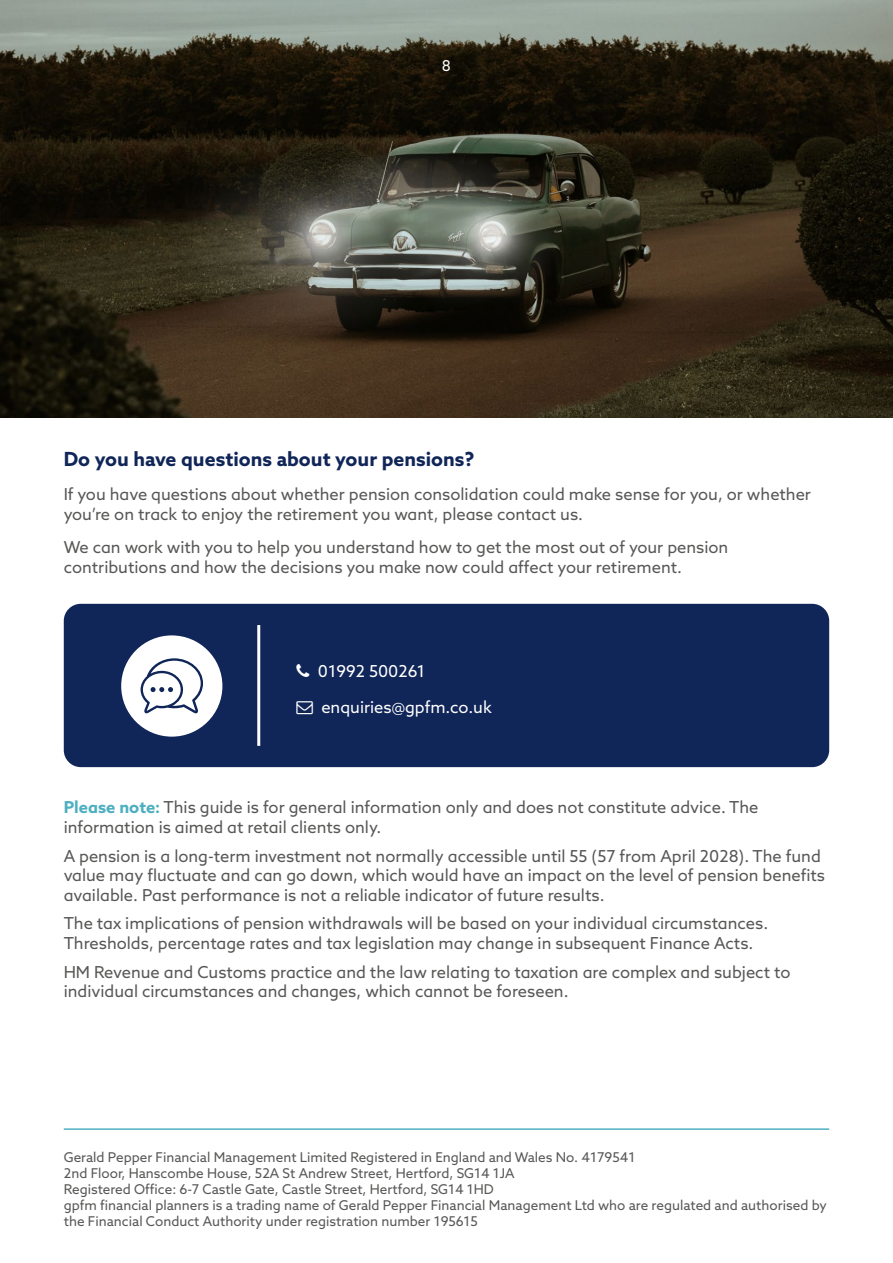
<style>
.page{position:relative;width:893px;height:1263px;background:#fff}
.page>*{position:absolute;margin:0;border:0;box-sizing:border-box;transform-origin:0 0}
.t1{font:700 19.5px "Azo Sans";color:#102558}
.t2{font:16.5px/19.8px "Azo Sans";color:#575756}
.t3{font:16.5px "Azo Sans";color:#fff}
.t4{font:15px "Azo Sans";color:#fff}
.t5{font:13.5px/16.2px "Azo Sans";color:#575756}
.s1{font-weight:700;color:#4eafc1}
</style>
<div class="page">
<img style="left:0;top:0;width:893px;height:418px">
<hr style="left:64px;top:1128px;width:765px;height:2px;background:#4eafc1">
<div style="left:64px;top:604px;width:765px;height:163px;background:#102558;border-radius:17px"></div>
<hr style="left:257px;top:625px;width:3px;height:121px;background:#fff">
<div style="left:121px;top:635px;width:101px;height:102px;background:#fff;border-radius:50%"></div>
<svg style="left:141px;top:658px;width:62px;height:55px"></svg>
<p class="t4" style="left:442px;top:56px;width:11px">8</p>
<p class="t1" style="left:64px;top:446px;width:412px">Do you have questions about your pensions?</p>
<p class="t2" style="left:64px;top:484px;width:749px">If you have questions about whether pension consolidation could make sense for you, or whether you’re on track to enjoy the retirement you want, please contact us.</p>
<p class="t2" style="left:64px;top:537px;width:666px">We can work with you to help you understand how to get the most out of your pension contributions and how the decisions you make now could affect your retirement.</p>
<p class="t3" style="left:318px;top:661px;width:109px">01992 500261</p>
<p class="t3" style="left:321px;top:696px;width:172px">enquiries@gpfm.co.uk</p>
<p class="t2" style="left:64px;top:797px;width:696px"><span class="s1">Please note:</span> This guide is for general information only and does not constitute advice. The information is aimed at retail clients only.</p>
<p class="t2" style="left:64px;top:845px;width:763px">A pension is a long-term investment not normally accessible until 55 (57 from April 2028). The fund value may fluctuate and can go down, which would have an impact on the level of pension benefits available. Past performance is not a reliable indicator of future results.</p>
<p class="t2" style="left:64px;top:913px;width:706px">The tax implications of pension withdrawals will be based on your individual circumstances.<br>Thresholds, percentage rates and tax legislation may change in subsequent Finance Acts.</p>
<p class="t2" style="left:64px;top:961px;width:728px">HM Revenue and Customs practice and the law relating to taxation are complex and subject to individual circumstances and changes, which cannot be foreseen.</p>
<p class="t5" style="left:64px;top:1148px;width:764px">Gerald Pepper Financial Management Limited Registered in England and Wales No. 4179541<br>2nd Floor, Hanscombe House, 52A St Andrew Street, Hertford, SG14 1JA<br>Registered Office: 6-7 Castle Gate, Castle Street, Hertford, SG14 1HD<br>gpfm financial planners is a trading name of Gerald Pepper Financial Management Ltd who are regulated and authorised by the Financial Conduct Authority under registration number 195615</p>
</div>
